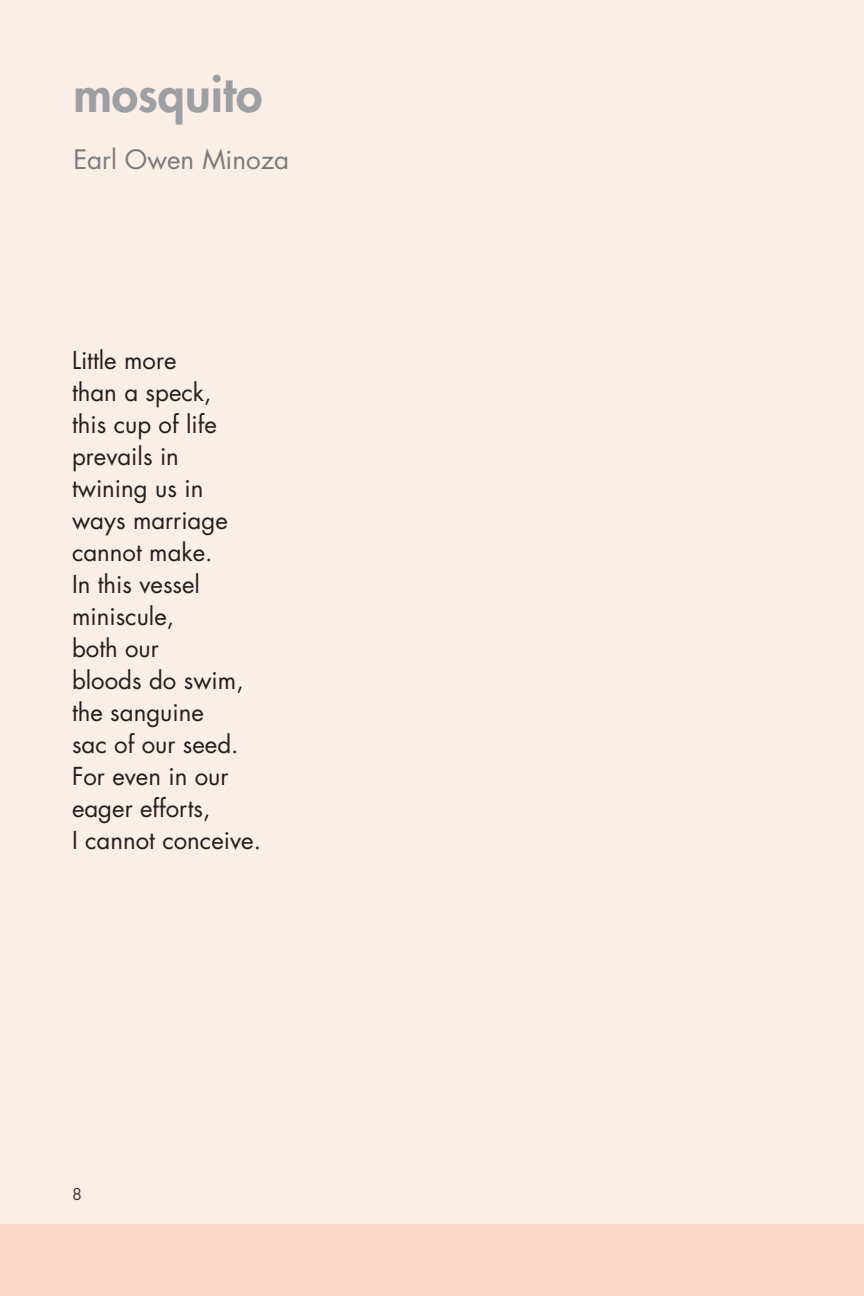
<style>
.page{position:relative;width:864px;height:1296px;background:#fbeee6}
.page>*{position:absolute;margin:0;border:0;box-sizing:border-box;transform-origin:0 0}
.t1{font:800 48px "Futura Std";color:#9d9fa2}
.t2{font:26px "Futura Std";color:#7c7a7e}
.t3{font:24px "Futura Std";color:#231f20}
.t4{font:16px "Futura Std";color:#231f20}
</style>
<div class="page">
<div style="left:0;top:1224px;width:864px;height:72px;background:#fcd7c9"></div>
<p class="t1" style="left:73px;top:64px;width:190px">mosquito</p>
<p class="t2" style="left:73px;top:143px;width:217px">Earl Owen Minoza</p>
<p class="t3" style="left:72px;top:345px;width:106px">Little more</p>
<p class="t3" style="left:72px;top:377px;width:141px">than a speck,</p>
<p class="t3" style="left:72px;top:409px;width:146px">this cup of life</p>
<p class="t3" style="left:72px;top:441px;width:108px">prevails in</p>
<p class="t3" style="left:72px;top:473px;width:133px">twining us in</p>
<p class="t3" style="left:72px;top:505px;width:157px">ways marriage</p>
<p class="t3" style="left:72px;top:537px;width:142px">cannot make.</p>
<p class="t3" style="left:72px;top:569px;width:130px">In this vessel</p>
<p class="t3" style="left:72px;top:601px;width:104px">miniscule,</p>
<p class="t3" style="left:72px;top:633px;width:88px">both our</p>
<p class="t3" style="left:72px;top:665px;width:173px">bloods do swim,</p>
<p class="t3" style="left:72px;top:697px;width:134px">the sanguine</p>
<p class="t3" style="left:72px;top:729px;width:168px">sac of our seed.</p>
<p class="t3" style="left:72px;top:761px;width:158px">For even in our</p>
<p class="t3" style="left:72px;top:793px;width:140px">eager efforts,</p>
<p class="t3" style="left:72px;top:825px;width:191px">I cannot conceive.</p>
<p class="t4" style="left:72px;top:1184px;width:11px">8</p>
</div>
